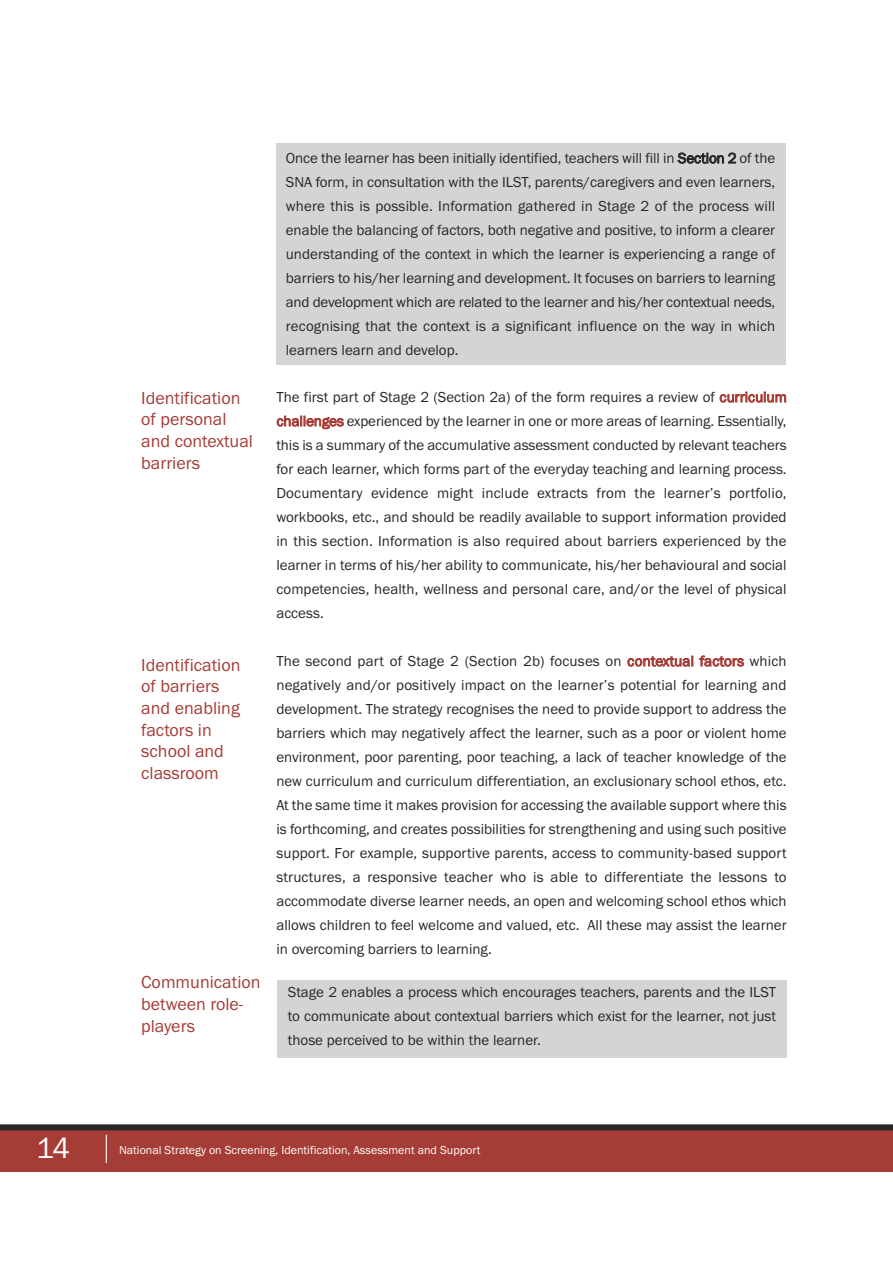
<style>
.page{position:relative;width:893px;height:1263px;background:#fff}
.page>*{position:absolute;margin:0;border:0;box-sizing:border-box;transform-origin:0 0}
.t1{font:30px "Franklin Gothic";color:#fff}
.t2{font:18px/21.6px "Franklin Gothic";color:#a63c36}
.t3{font:15px/24px "Franklin Gothic";color:#272627;text-align:justify}
.t4{font:12px "Franklin Gothic";color:#fff}
.s1{color:#a63c36}
</style>
<div class="page">
<div style="left:0;top:1130px;width:893px;height:42px;background:#a63c36"></div>
<svg style="left:106px;top:1135px;width:1px;height:28px"></svg>
<div style="left:0;top:1124px;width:893px;height:6px;background:#272627"></div>
<div style="left:276px;top:143px;width:510px;height:222px;background:#d4d4d4"></div>
<div style="left:277px;top:980px;width:510px;height:78px;background:#d4d4d4"></div>
<h1 class="t1" style="left:36px;top:1130px;width:36px">14</h1>
<p class="t2" style="left:141px;top:387px;width:113px">Identification of personal and contextual barriers</p>
<p class="t2" style="left:141px;top:654px;width:101px">Identification of barriers and enabling factors in school and classroom</p>
<p class="t2" style="left:141px;top:971px;width:121px">Communication between role&shy;players</p>
<p class="t3" style="left:286px;top:146px;width:491px">Once the learner has been initially identified, teachers will fill in Section 2 of the SNA form, in consultation with the ILST, parents/caregivers and even learners, where this is possible. Information gathered in Stage 2 of the process will enable the balancing of factors, both negative and positive, to inform a clearer understanding of the context in which the learner is experiencing a range of barriers to his/her learning and development. It focuses on barriers to learning and development which are related to the learner and his/her contextual needs, recognising that the context is a significant influence on the way in which learners learn and develop.</p>
<p class="t3" style="left:276px;top:385px;width:512px">The first part of Stage 2 (Section 2a) of the form requires a review of <span class="s1">curriculum challenges</span> experienced by the learner in one or more areas of learning. Essentially, this is a summary of the accumulative assessment conducted by relevant teachers for each learner, which forms part of the everyday teaching and learning process.<br>Documentary evidence might include extracts from the learner’s portfolio, workbooks, etc., and should be readily available to support information provided in this section. Information is also required about barriers experienced by the learner in terms of his/her ability to communicate, his/her behavioural and social competencies, health, wellness and personal care, and/or the level of physical access.</p>
<p class="t3" style="left:276px;top:649px;width:512px">The second part of Stage 2 (Section 2b) focuses on <span class="s1">contextual factors</span> which negatively and/or positively impact on the learner’s potential for learning and development. The strategy recognises the need to provide support to address the barriers which may negatively affect the learner, such as a poor or violent home environment, poor parenting, poor teaching, a lack of teacher knowledge of the new curriculum and curriculum differentiation, an exclusionary school ethos, etc.<br>At the same time it makes provision for accessing the available support where this is forthcoming, and creates possibilities for strengthening and using such positive support. For example, supportive parents, access to community-based support structures, a responsive teacher who is able to differentiate the lessons to accommodate diverse learner needs, an open and welcoming school ethos which allows children to feel welcome and valued, etc. All these may assist the learner in overcoming barriers to learning.</p>
<p class="t3" style="left:288px;top:979px;width:490px">Stage 2 enables a process which encourages teachers, parents and the ILST to communicate about contextual barriers which exist for the learner, not just those perceived to be within the learner.</p>
<p class="t4" style="left:119px;top:1143px;width:363px">National Strategy on Screening, Identification, Assessment and Support</p>
</div>
